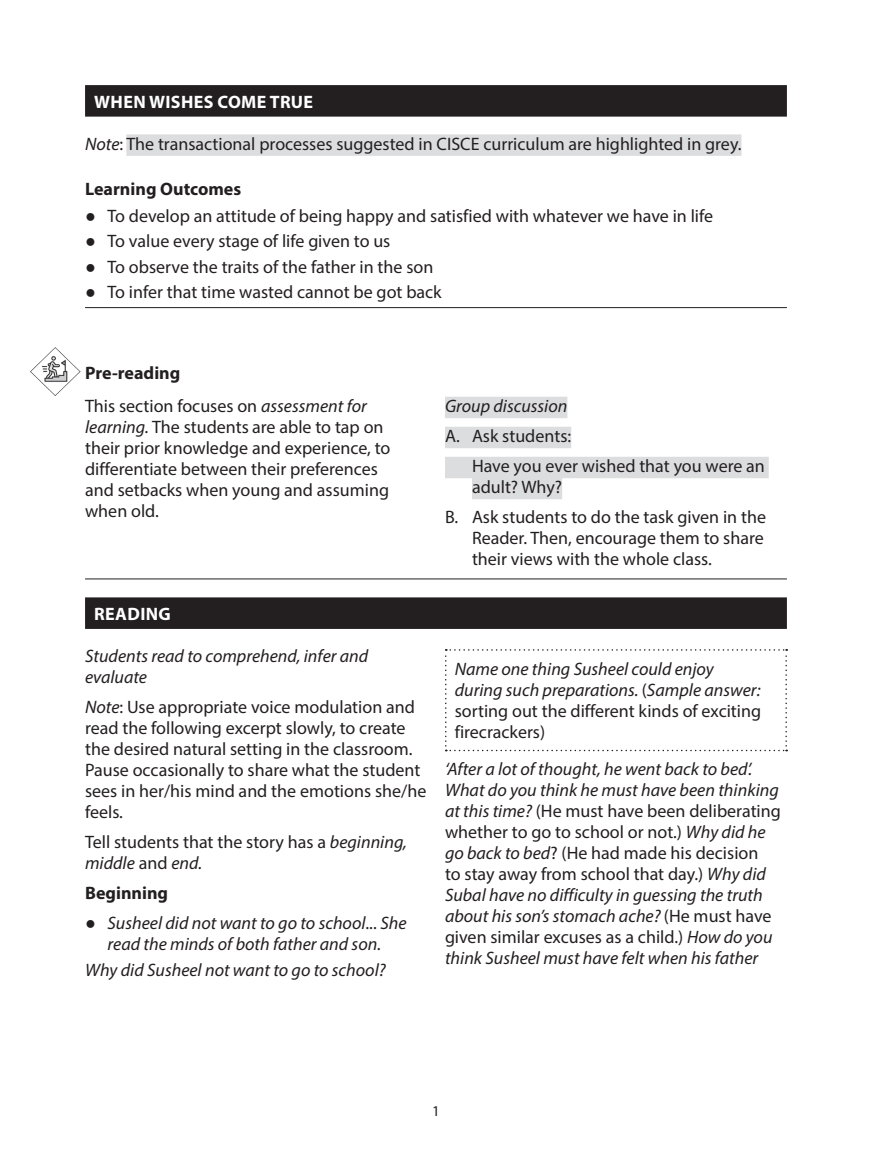
<style>
.page{position:relative;width:872px;height:1170px;background:#fff}
.page>*{position:absolute;margin:0;border:0;box-sizing:border-box;transform-origin:0 0}
.T1{font:18px/21px "Myriad Pro";color:#231f20}
.T1-2{font:italic 18px/21px "Myriad Pro";color:#231f20}
.Alpha{font:18px/21px "Myriad Pro";color:#231f20}
.Alpha-2{font:italic 18px "Myriad Pro";color:#231f20}
.LO_Head{font:700 18px "Myriad Pro";color:#231f20}
.Reading_Head{font:700 18px "Myriad Pro";letter-spacing:.02em;color:#fff}
.Alpha-3{font:700 18px "Myriad Pro";color:#231f20}
.t1{font:15px "Myriad Pro";color:#231f20}
.s1{font-style:italic}
.s2{font-family:"Times New Roman"}
.s3{font-family:"Times New Roman";font-style:normal}
.s4{font-style:normal}
</style>
<div class="page">
<div style="left:85px;top:85px;width:702px;height:32px;background:#231f20"></div>
<div style="left:126px;top:134px;width:615px;height:22px;background:#dcdddf"></div>
<hr style="left:85px;top:307px;width:702px;height:1px;background:#231f20">
<div style="left:445px;top:396px;width:122px;height:22px;background:#dcdddf"></div>
<div style="left:445px;top:426px;width:126px;height:22px;background:#dcdddf"></div>
<div style="left:445px;top:456px;width:323px;height:22px;background:#dcdddf"></div>
<div style="left:472px;top:477px;width:90px;height:22px;background:#dcdddf"></div>
<hr style="left:85px;top:578px;width:702px;height:1px;background:#231f20">
<img style="left:31px;top:348px;width:50px;height:48px">
<div style="left:85px;top:597px;width:702px;height:32px;background:#231f20"></div>
<svg style="left:445px;top:649px;width:342px;height:102px"></svg>
<p class="Reading_Head" style="left:94px;top:90px;width:220px">WHEN WISHES COME TRUE</p>
<p class="T1" style="left:85px;top:133px;width:658px"><span class="s1">Note</span>: The transactional processes suggested in CISCE curriculum are highlighted in grey.</p>
<p class="LO_Head" style="left:85px;top:177px;width:158px">Learning Outcomes</p>
<p class="T1" style="left:85px;top:205px;width:629px"><span class="s2">●</span> To develop an attitude of being happy and satisfied with whatever we have in life</p>
<p class="T1" style="left:85px;top:230px;width:307px"><span class="s2">●</span> To value every stage of life given to us</p>
<p class="T1" style="left:85px;top:256px;width:350px"><span class="s2">●</span> To observe the traits of the father in the son</p>
<p class="T1" style="left:85px;top:281px;width:358px"><span class="s2">●</span> To infer that time wasted cannot be got back</p>
<h1 class="LO_Head" style="left:85px;top:361px;width:97px">Pre-reading</h1>
<p class="T1" style="left:85px;top:395px;width:307px">This section focuses on <span class="s1">assessment for learning.</span> The students are able to tap on their prior knowledge and experience, to differentiate between their preferences and setbacks when young and assuming when old.</p>
<p class="Alpha-2" style="left:445px;top:395px;width:124px">Group discussion</p>
<p class="Alpha" style="left:445px;top:425px;width:128px">A. Ask students:</p>
<p class="Alpha" style="left:472px;top:455px;width:294px">Have you ever wished that you were an adult? Why?</p>
<p class="Alpha" style="left:472px;top:506px;width:295px;text-indent:-27px">B. Ask students to do the task given in the<br>Reader. Then, encourage them to share their views with the whole class.</p>
<p class="Reading_Head" style="left:94px;top:602px;width:78px">READING</p>
<p class="T1-2" style="left:85px;top:645px;width:285px">Students read to comprehend, infer and evaluate</p>
<p class="T1" style="left:85px;top:696px;width:343px"><span class="s1">Note</span>: Use appropriate voice modulation and read the following excerpt slowly, to create the desired natural setting in the classroom.<br>Pause occasionally to share what the student sees in her/his mind and the emotions she/he feels.</p>
<p class="T1" style="left:85px;top:831px;width:323px">Tell students that the story has a <span class="s1">beginning, middle</span> and <span class="s1">end.</span></p>
<p class="Alpha-3" style="left:85px;top:881px;width:85px">Beginning</p>
<p class="T1-2" style="left:85px;top:912px;width:323px;text-align:center"><span class="s3">●</span> Susheel did not want to go to school<span class="s4">...</span> She read the minds of both father and son.</p>
<p class="Alpha-2" style="left:85px;top:958px;width:302px">Why did Susheel not want to go to school?</p>
<p class="T1-2" style="left:455px;top:658px;width:308px">Name one thing Susheel could enjoy during such preparations. <span class="s4">(</span>Sample answer: <span class="s4">sorting out the different kinds of exciting firecrackers)</span></p>
<p class="T1-2" style="left:445px;top:758px;width:337px">‘After a lot of thought, he went back to bed’.<br>What do you think he must have been thinking at this time? <span class="s4">(He must have been deliberating whether to go to school or not.)</span> Why did he go back to bed<span class="s4">? (He had made his decision<br>to stay away from school that day.)</span> Why did Subal have no difficulty in guessing the truth about his son’s stomach ache? <span class="s4">(He must have given similar excuses as a child.)</span> How do you think Susheel must have felt when his father</p>
<p class="t1" style="left:432px;top:1101px;width:9px">1</p>
</div>
